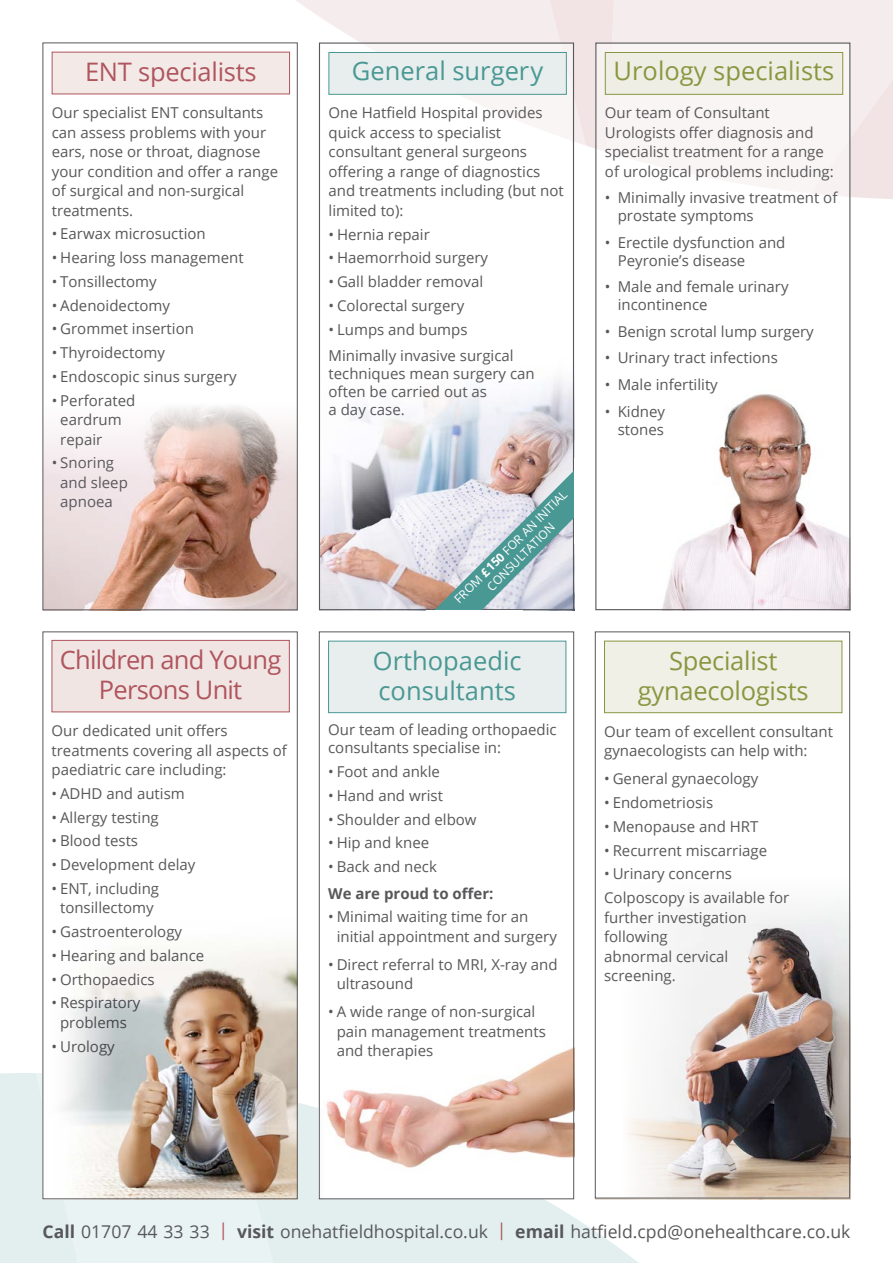
<style>
.page{position:relative;width:893px;height:1263px;background:#fff}
.page>*{position:absolute;margin:0;border:0;box-sizing:border-box;transform-origin:0 0}
.t1{font:25.5px/30px "Open Sans";letter-spacing:-.01em;color:#899740;text-align:center}
.t2{font:25.5px/30px "Open Sans";color:#499894}
.t3{font:25.5px/30px "Open Sans";letter-spacing:-.03em;color:#af555d;text-align:center}
.t4{font:25.5px "Open Sans";letter-spacing:-.01em;color:#af555d}
.t5{font:17.7px "Open Sans";color:#58585a}
.t6{font:15px/19.5px "Open Sans";color:#58585a}
.t7{font:700 15px "Open Sans";color:#58585a}
.t8{font:12px/14.4px "Open Sans";color:#fff;text-align:center}
.s1{font-weight:700}
.s2{color:#af555d}
</style>
<div class="page">
<svg style="left:155px;top:1073px;width:440px;height:190px;background:#ebf3f2"></svg>
<div style="left:0;top:1073px;width:155px;height:190px;background:#e2efee"></div>
<svg style="left:225px;top:1088px;width:482px;height:175px;fill:#e2efee"></svg>
<div style="left:635px;top:0;width:175px;height:43px;background:#f5eced"></div>
<div style="left:810px;top:0;width:83px;height:200px;background:#f5eced"></div>
<svg style="left:42px;top:0;width:368px;height:145px"></svg>
<div style="left:410px;top:0;width:225px;height:152px;background:#f5eced"></div>
<div style="left:319px;top:43px;width:255px;height:568px;background:#fff"></div>
<div style="left:595px;top:43px;width:255px;height:568px;background:#fff"></div>
<img style="left:321px;top:357px;width:254px;height:251px">
<div style="left:329px;top:52px;width:237px;height:42px;background:#e8eeed"></div>
<div style="left:329px;top:52px;width:238px;height:43px;border:1px solid #499894"></div>
<svg style="left:432px;top:468px;width:168px;height:168px"></svg>
<div style="left:426px;top:610px;width:97px;height:37px;background:#fff"></div>
<div style="left:574px;top:458px;width:41px;height:85px;background:#fff"></div>
<img style="left:45px;top:947px;width:251px;height:250px">
<img style="left:45px;top:406px;width:251px;height:202px">
<div style="left:52px;top:52px;width:238px;height:42px;background:#f1e5e3"></div>
<div style="left:52px;top:52px;width:238px;height:42px;border:1px solid #af555d"></div>
<div style="left:43px;top:43px;width:255px;height:567px;border:1px solid #58585a"></div>
<div style="left:52px;top:640px;width:237px;height:72px;background:#f1e5e3"></div>
<div style="left:52px;top:640px;width:238px;height:72px;border:1px solid #af555d"></div>
<img style="left:595px;top:904px;width:255px;height:295px">
<div style="left:595px;top:859px;width:101px;height:339px;background:#fff"></div>
<div style="left:604px;top:641px;width:238px;height:72px;background:#edede2"></div>
<div style="left:604px;top:641px;width:238px;height:72px;border:1px solid #899740"></div>
<div style="left:595px;top:631px;width:255px;height:567px;border:1px solid #58585a"></div>
<div style="left:319px;top:631px;width:255px;height:567px;background:#fff"></div>
<img style="left:326px;top:1048px;width:246px;height:120px">
<div style="left:329px;top:641px;width:237px;height:72px;background:#e8eeed"></div>
<div style="left:328px;top:641px;width:238px;height:72px;border:1px solid #499894"></div>
<div style="left:319px;top:631px;width:255px;height:568px;border:1px solid #58585a"></div>
<div style="left:43px;top:631px;width:255px;height:568px;border:1px solid #58585a"></div>
<img style="left:597px;top:394px;width:251px;height:214px">
<div style="left:605px;top:52px;width:238px;height:42px;background:#edede2"></div>
<div style="left:605px;top:52px;width:238px;height:43px;border:1px solid #899740"></div>
<div style="left:595px;top:43px;width:255px;height:567px;border:1px solid #58585a"></div>
<h1 class="t4" style="left:85px;top:55px;width:173px">ENT specialists</h1>
<p class="t6" style="left:52px;top:102px;width:228px">Our specialist ENT consultants can assess problems with your ears, nose or throat, diagnose your condition and offer a range of surgical and non-surgical treatments.</p>
<p class="t6" style="left:52px;top:224px;width:156px">• Earwax microsuction</p>
<p class="t6" style="left:52px;top:247px;width:193px">• Hearing loss management</p>
<p class="t6" style="left:52px;top:271px;width:107px">• Tonsillectomy</p>
<p class="t6" style="left:52px;top:295px;width:120px">• Adenoidectomy</p>
<p class="t6" style="left:52px;top:319px;width:144px">• Grommet insertion</p>
<p class="t6" style="left:52px;top:342px;width:115px">• Thyroidectomy</p>
<p class="t6" style="left:52px;top:366px;width:186px">• Endoscopic sinus surgery</p>
<p class="t6" style="left:60px;top:390px;width:77px;text-indent:-9px">• Perforated eardrum repair</p>
<p class="t6" style="left:60px;top:453px;width:69px;text-indent:-9px">• Snoring and sleep apnoea</p>
<h1 class="t3" style="left:60px;top:644px;width:223px">Children and Young<br>Persons Unit</h1>
<p class="t6" style="left:52px;top:720px;width:237px">Our dedicated unit offers treatments covering all aspects of paediatric care including:</p>
<p class="t6" style="left:52px;top:783px;width:135px">• ADHD and autism</p>
<p class="t6" style="left:52px;top:807px;width:109px">• Allergy testing</p>
<p class="t6" style="left:52px;top:831px;width:88px">• Blood tests</p>
<p class="t6" style="left:52px;top:854px;width:145px">• Development delay</p>
<p class="t6" style="left:52px;top:878px;width:109px;text-align:center">• ENT, including tonsillectomy</p>
<p class="t6" style="left:52px;top:921px;width:132px">• Gastroenterology</p>
<p class="t6" style="left:52px;top:945px;width:154px">• Hearing and balance</p>
<p class="t6" style="left:52px;top:969px;width:105px">• Orthopaedics</p>
<p class="t6" style="left:52px;top:993px;width:90px;text-align:center">• Respiratory problems</p>
<p class="t6" style="left:52px;top:1036px;width:65px">• Urology</p>
<h1 class="t2" style="left:352px;top:55px;width:193px">General surgery</h1>
<p class="t6" style="left:329px;top:103px;width:237px">One Hatfield Hospital provides quick access to specialist consultant general surgeons offering a range of diagnostics and treatments including (but not limited to):</p>
<p class="t6" style="left:329px;top:224px;width:103px">• Hernia repair</p>
<p class="t6" style="left:329px;top:248px;width:161px">• Haemorrhoid surgery</p>
<p class="t6" style="left:329px;top:272px;width:156px">• Gall bladder removal</p>
<p class="t6" style="left:329px;top:295px;width:137px">• Colorectal surgery</p>
<p class="t6" style="left:329px;top:316px;width:187px;line-height:26.5px">• Lumps and bumps<br>Minimally invasive surgical</p>
<p class="t6" style="left:329px;top:364px;width:208px;line-height:18px">techniques mean surgery can often be carried out as<br>a day case.</p>
<p class="t8" style="left:451px;top:595px;width:155px;rotate:-45deg">FROM <span class="s1">£150</span> FOR AN INITIAL<br>CONSULTATION</p>
<h1 class="t2" style="left:373px;top:645px;width:150px">Orthopaedic consultants</h1>
<p class="t6" style="left:328px;top:720px;width:230px;line-height:18px">Our team of leading orthopaedic consultants specialise in:</p>
<p class="t6" style="left:328px;top:761px;width:113px">• Foot and ankle</p>
<p class="t6" style="left:328px;top:785px;width:116px">• Hand and wrist</p>
<p class="t6" style="left:328px;top:809px;width:150px">• Shoulder and elbow</p>
<p class="t6" style="left:328px;top:833px;width:103px">• Hip and knee</p>
<p class="t6" style="left:328px;top:856px;width:110px">• Back and neck</p>
<p class="t7" style="left:328px;top:882px;width:167px">We are proud to offer:</p>
<p class="t6" style="left:337px;top:907px;width:222px;text-indent:-9px">• Minimal waiting time for an initial appointment and surgery</p>
<p class="t6" style="left:337px;top:954px;width:222px;text-indent:-9px">• Direct referral to MRI, X-ray and ultrasound</p>
<p class="t6" style="left:337px;top:1002px;width:211px;text-indent:-9px">• A wide range of non-surgical pain management treatments and therapies</p>
<h1 class="t1" style="left:614px;top:55px;width:222px">Urology specialists</h1>
<p class="t6" style="left:605px;top:103px;width:230px">Our team of Consultant<br>Urologists offer diagnosis and specialist treatment for a range of urological problems including:</p>
<p class="t6" style="left:618px;top:189px;width:221px;line-height:18px;text-indent:-13px">• Minimally invasive treatment of prostate symptoms</p>
<p class="t6" style="left:618px;top:233px;width:169px;line-height:18px;text-indent:-13px">• Erectile dysfunction and<br>Peyronie’s disease</p>
<p class="t6" style="left:618px;top:278px;width:172px;line-height:18px;text-indent:-13px">• Male and female urinary incontinence</p>
<p class="t6" style="left:605px;top:321px;width:210px">• Benign scrotal lump surgery</p>
<p class="t6" style="left:605px;top:348px;width:174px">• Urinary tract infections</p>
<p class="t6" style="left:605px;top:374px;width:114px">• Male infertility</p>
<p class="t6" style="left:605px;top:402px;width:62px;line-height:18px;text-align:right">• Kidney stones</p>
<h1 class="t1" style="left:638px;top:645px;width:172px">Specialist gynaecologists</h1>
<p class="t6" style="left:604px;top:721px;width:230px">Our team of excellent consultant gynaecologists can help with:</p>
<p class="t6" style="left:604px;top:769px;width:156px">• General gynaecology</p>
<p class="t6" style="left:604px;top:792px;width:111px">• Endometriosis</p>
<p class="t6" style="left:604px;top:816px;width:156px">• Menopause and HRT</p>
<p class="t6" style="left:604px;top:840px;width:164px">• Recurrent miscarriage</p>
<p class="t6" style="left:604px;top:862px;width:187px;line-height:23.7px">• Urinary concerns<br>Colposcopy is available for</p>
<p class="t6" style="left:604px;top:907px;width:144px">further investigation following<br>abnormal cervical screening.</p>
<p class="t5" style="left:43px;top:1219px;width:809px"><span class="s1">Call</span> 01707 44 33 33 <span class="s2">|</span> <span class="s1">visit</span> onehatfieldhospital.co.uk <span class="s2">|</span> <span class="s1">email</span> hatfield.cpd@onehealthcare.co.uk</p>
</div>
